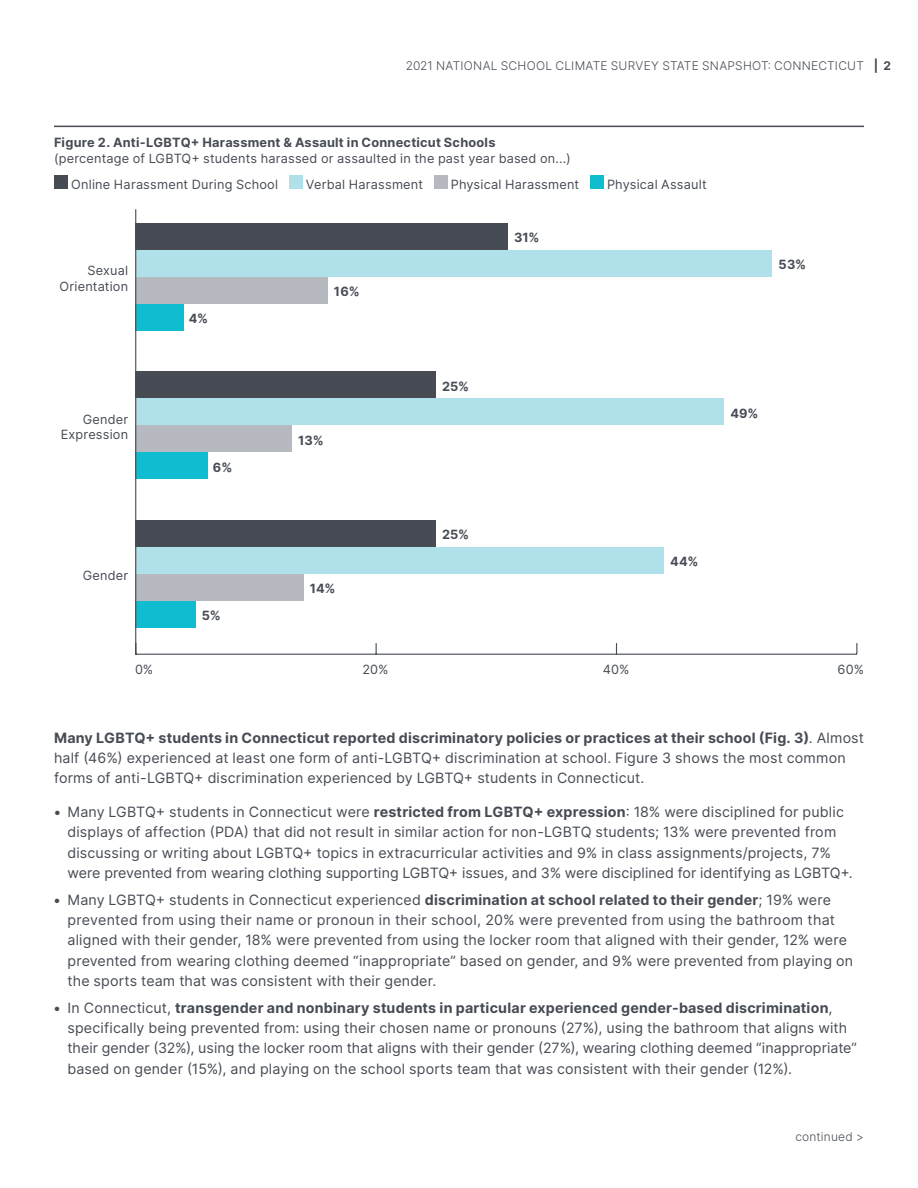
<style>
.page{position:relative;width:918px;height:1188px;background:#fff}
.page>*{position:absolute;margin:0;border:0;box-sizing:border-box;transform-origin:0 0}
.t1{font:14.25px/20.2px "Inter";letter-spacing:.01em;color:#464b54}
.t2{font:12.75px/15.3px "Inter";letter-spacing:.015em;color:#464b54;text-align:right}
.t3{font:700 12.75px "Inter";letter-spacing:.02em;color:#464b54}
.t4{font:300 12px "Inter";letter-spacing:.02em;color:#464b54}
.s1{font-weight:700}
</style>
<div class="page">
<div style="left:135px;top:601px;width:60px;height:27px;background:#0fbcd0"></div>
<div style="left:135px;top:574px;width:168px;height:27px;background:#b7b9c1"></div>
<div style="left:135px;top:547px;width:529px;height:27px;background:#b0e0ea"></div>
<div style="left:135px;top:520px;width:300px;height:27px;background:#464b54"></div>
<div style="left:135px;top:452px;width:72px;height:27px;background:#0fbcd0"></div>
<div style="left:135px;top:425px;width:156px;height:27px;background:#b7b9c1"></div>
<div style="left:135px;top:398px;width:589px;height:27px;background:#b0e0ea"></div>
<div style="left:135px;top:371px;width:300px;height:27px;background:#464b54"></div>
<div style="left:135px;top:304px;width:48px;height:27px;background:#0fbcd0"></div>
<div style="left:135px;top:277px;width:192px;height:27px;background:#b7b9c1"></div>
<div style="left:135px;top:250px;width:637px;height:27px;background:#b0e0ea"></div>
<div style="left:135px;top:223px;width:372px;height:27px;background:#464b54"></div>
<hr style="left:54px;top:126px;width:810px;height:1px;background:#464b54">
<div style="left:54px;top:176px;width:14px;height:13px;background:#464b54"></div>
<div style="left:289px;top:176px;width:13px;height:13px;background:#b0e0ea"></div>
<div style="left:434px;top:176px;width:13px;height:13px;background:#b7b9c1"></div>
<div style="left:590px;top:176px;width:14px;height:13px;background:#0fbcd0"></div>
<hr style="left:136px;top:654px;width:721px;height:1px;background:#464b54">
<hr style="left:135px;top:209px;width:1px;height:446px;background:#464b54">
<p class="t4" style="left:406px;top:57px;width:487px">2021 NATIONAL SCHOOL CLIMATE SURVEY STATE SNAPSHOT: CONNECTICUT <span class="s1">| 2</span></p>
<p class="t3" style="left:54px;top:133px;width:443px">Figure 2. Anti-LGBTQ+ Harassment &amp; Assault in Connecticut Schools</p>
<p class="t2" style="left:71px;top:145px;width:501px;line-height:26.4px;text-align:left;text-indent:-17px">(percentage of LGBTQ+ students harassed or assaulted in the past year based on...)<br>Online Harassment During School</p>
<p class="t2" style="left:306px;top:176px;width:119px">Verbal Harassment</p>
<p class="t2" style="left:451px;top:176px;width:130px">Physical Harassment</p>
<p class="t2" style="left:607px;top:176px;width:101px">Physical Assault</p>
<p class="t2" style="left:60px;top:263px;width:70px">Sexual<br>Orientation</p>
<p class="t2" style="left:61px;top:411px;width:69px">Gender<br>Expression</p>
<p class="t2" style="left:83px;top:567px;width:47px">Gender</p>
<p class="t3" style="left:189px;top:310px;width:21px">4%</p>
<p class="t3" style="left:213px;top:458px;width:21px">6%</p>
<p class="t3" style="left:202px;top:607px;width:20px">5%</p>
<p class="t3" style="left:334px;top:283px;width:27px">16%</p>
<p class="t3" style="left:298px;top:431px;width:27px">13%</p>
<p class="t3" style="left:310px;top:580px;width:27px">14%</p>
<p class="t3" style="left:514px;top:229px;width:27px">31%</p>
<p class="t3" style="left:442px;top:377px;width:29px">25%</p>
<p class="t3" style="left:442px;top:526px;width:29px">25%</p>
<p class="t3" style="left:779px;top:256px;width:29px">53%</p>
<p class="t3" style="left:730px;top:404px;width:30px">49%</p>
<p class="t3" style="left:670px;top:553px;width:30px">44%</p>
<p class="t2" style="left:135px;top:661px;width:20px">0%</p>
<p class="t2" style="left:362px;top:661px;width:28px">20%</p>
<p class="t2" style="left:603px;top:661px;width:28px">40%</p>
<p class="t2" style="left:838px;top:661px;width:28px">60%</p>
<p class="t1" style="left:54px;top:727px;width:812px"><span class="s1">Many LGBTQ+ students in Connecticut reported discriminatory policies or practices at their school (Fig. 3)</span>. Almost half (46%) experienced at least one form of anti-LGBTQ+ discrimination at school. Figure 3 shows the most common forms of anti-LGBTQ+ discrimination experienced by LGBTQ+ students in Connecticut.</p>
<p class="t1" style="left:67px;top:801px;width:787px;text-indent:-13px"><span class="s1">•</span> Many LGBTQ+ students in Connecticut were <span class="s1">restricted from LGBTQ+ expression</span>: 18% were disciplined for public displays of affection (PDA) that did not result in similar action for non-LGBTQ students; 13% were prevented from discussing or writing about LGBTQ+ topics in extracurricular activities and 9% in class assignments/projects, 7% were prevented from wearing clothing supporting LGBTQ+ issues, and 3% were disciplined for identifying as LGBTQ+.</p>
<p class="t1" style="left:67px;top:889px;width:787px;text-indent:-13px"><span class="s1">•</span> Many LGBTQ+ students in Connecticut experienced <span class="s1">discrimination at school related to their gender</span>; 19% were prevented from using their name or pronoun in their school, 20% were prevented from using the bathroom that aligned with their gender, 18% were prevented from using the locker room that aligned with their gender, 12% were prevented from wearing clothing deemed “inappropriate” based on gender, and 9% were prevented from playing on the sports team that was consistent with their gender.</p>
<p class="t1" style="left:67px;top:997px;width:791px;text-indent:-13px"><span class="s1">•</span> In Connecticut, <span class="s1">transgender and nonbinary students in particular experienced gender-based discrimination</span>, specifically being prevented from: using their chosen name or pronouns (27%), using the bathroom that aligns with their gender (32%), using the locker room that aligns with their gender (27%), wearing clothing deemed “inappropriate” based on gender (15%), and playing on the school sports team that was consistent with their gender (12%).</p>
<p class="t4" style="left:795px;top:1128px;width:70px">continued &gt;</p>
</div>
